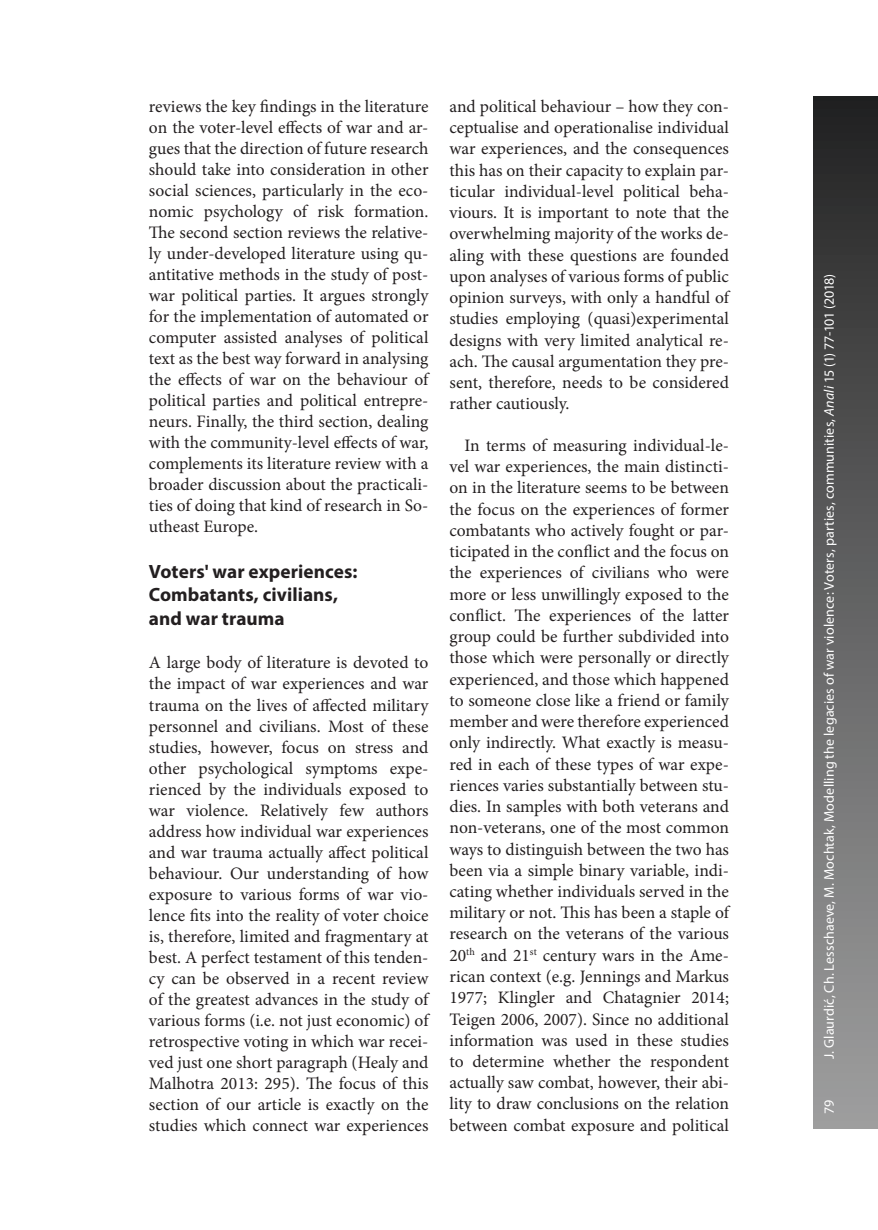
<style>
.page{position:relative;width:878px;height:1230px;background:#fff}
.page>*{position:absolute;margin:0;border:0;box-sizing:border-box;transform-origin:0 0}
.t1{font:700 19.25px/23.1px "Myriad Pro";color:#231f20}
.t2{font:17.5px/21.2px "Minion Pro";color:#231f20;text-align:justify}
.t3{font:14px "Myriad Pro";letter-spacing:.005em;color:#fff}
.s1{font-style:italic}
</style>
<div class="page">
<div style="left:813px;top:96px;width:64px;height:1032px;background:linear-gradient(to bottom,#242425,#a1a1a2)"></div>
<p class="t2" style="left:149px;top:96px;width:281px">reviews the key findings in the literature on the voter-level effects of war and ar&shy;gues that the direction of future research should take into consideration in other social sciences, particularly in the eco&shy;nomic psychology of risk formation.<br>The second section reviews the relative&shy;ly under-developed literature using qu&shy;antitative methods in the study of post&shy;war political parties. It argues strongly for the implementation of automated or computer assisted analyses of political text as the best way forward in analysing the effects of war on the behaviour of political parties and political entrepre&shy;neurs. Finally, the third section, dealing with the community-level effects of war, complements its literature review with a broader discussion about the practicali&shy;ties of doing that kind of research in So&shy;utheast Europe.</p>
<p class="t1" style="left:149px;top:559px;width:210px">Voters' war experiences:<br>Combatants, civilians, and war trauma</p>
<p class="t2" style="left:149px;top:652px;width:281px">A large body of literature is devoted to the impact of war experiences and war trauma on the lives of affected military personnel and civilians. Most of these studies, however, focus on stress and other psychological symptoms expe&shy;rienced by the individuals exposed to war violence. Relatively few authors address how individual war experiences and war trauma actually affect political behaviour. Our understanding of how exposure to various forms of war vio&shy;lence fits into the reality of voter choice is, therefore, limited and fragmentary at best. A perfect testament of this tenden&shy;cy can be observed in a recent review of the greatest advances in the study of various forms (i.e. not just economic) of retrospective voting in which war recei&shy;ved just one short paragraph (Healy and Malhotra 2013: 295). The focus of this section of our article is exactly on the studies which connect war experiences</p>
<p class="t2" style="left:449px;top:96px;width:281px">and political behaviour – how they con&shy;ceptualise and operationalise individual war experiences, and the consequences this has on their capacity to explain par&shy;ticular individual-level political beha&shy;viours. It is important to note that the overwhelming majority of the works de&shy;aling with these questions are founded upon analyses of various forms of public opinion surveys, with only a handful of studies employing (quasi)experimental designs with very limited analytical re&shy;ach. The causal argumentation they pre&shy;sent, therefore, needs to be considered rather cautiously.</p>
<p class="t2" style="left:449px;top:435px;width:281px;text-indent:15px">In terms of measuring individual-le&shy;vel war experiences, the main distincti&shy;on in the literature seems to be between the focus on the experiences of former combatants who actively fought or par&shy;ticipated in the conflict and the focus on the experiences of civilians who were more or less unwillingly exposed to the conflict. The experiences of the latter group could be further subdivided into those which were personally or directly experienced, and those which happened to someone close like a friend or family member and were therefore experienced only indirectly. What exactly is measu&shy;red in each of these types of war expe&shy;riences varies substantially between stu&shy;dies. In samples with both veterans and non-veterans, one of the most common ways to distinguish between the two has been via a simple binary variable, indi&shy;cating whether individuals served in the military or not. This has been a staple of research on the veterans of the various 20<sup>th</sup> and 21<sup>st</sup> century wars in the Ame&shy;rican context (e.g. Jennings and Markus 1977; Klingler and Chatagnier 2014; Teigen 2006, 2007). Since no additional information was used in these studies to determine whether the respondent actually saw combat, however, their abi&shy;lity to draw conclusions on the relation between combat exposure and political</p>
<p class="t3" style="left:820px;top:1059px;width:787px;rotate:-90deg">J. Glaurdić, Ch. Lesschaeve, M. Mochtak, Modelling the legacies of war violence: Voters, parties, communities, <span class="s1">Anali</span> 15 (1) 77-101 (2018)</p>
<p class="t3" style="left:820px;top:1113px;width:16px;rotate:-90deg">79</p>
</div>
